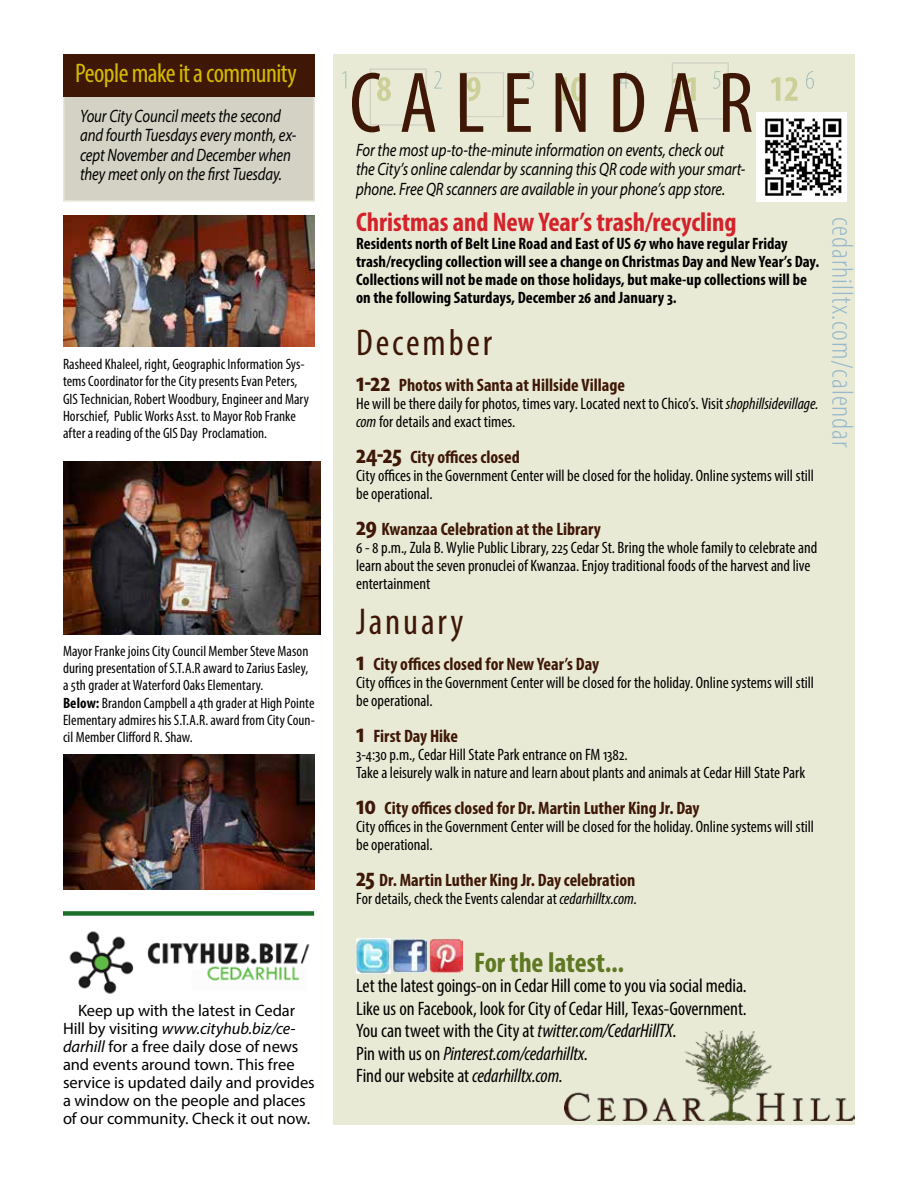
<style>
.page{position:relative;width:918px;height:1188px;background:#fff}
.page>*{position:absolute;margin:0;border:0;box-sizing:border-box;transform-origin:0 0}
.t1{font:condensed 87px "Myriad Pro";letter-spacing:.2em;color:#3e1707}
.t2{font:condensed 37.5px "Myriad Pro";letter-spacing:.075em;color:#3e1707}
.t3{font:300 condensed 30px "Myriad Pro";letter-spacing:.03em;color:#97b9cb}
.t4{font:700 condensed 28.5px "Myriad Pro";color:#5e7824}
.t5{font:700 condensed 27px "Myriad Pro";color:#d3222a}
.t6{font:condensed 27px "Myriad Pro";letter-spacing:-.02em;color:#d5ba00}
.t7{font:condensed 19.5px/22.5px "Myriad Pro";letter-spacing:-.005em;color:#000}
.t8{font:italic 18px/19.5px "Myriad Pro";letter-spacing:-.01em;color:#000;scale:.82 1}
.t9{font:700 condensed 18px "Myriad Pro";color:#3e1707}
.t10{font:condensed 16.5px/18px "Myriad Pro";color:#000}
.t11{font:700 condensed 16.5px/18px "Myriad Pro";letter-spacing:.005em;color:#000}
.t12{font:16.5px/18px "Myriad Pro";letter-spacing:-.005em;color:#000}
.t13{font:condensed 15px/17.2px "Myriad Pro";letter-spacing:.005em;color:#000}
.s1{font-weight:700}
.s2{font-size:27px}
.s3{font-style:italic}
</style>
<div class="page">
<div style="left:63px;top:85px;width:252px;height:117px;background:#d4d2c5;border:2px solid #e8e6d5"></div>
<div style="left:333px;top:54px;width:522px;height:1071px;background:#e9ead5"></div>
<svg style="left:342px;top:71px;width:472px;height:30px"></svg>
<img style="left:356px;top:939px;width:34px;height:34px">
<img style="left:392px;top:939px;width:34px;height:34px">
<img style="left:429px;top:939px;width:34px;height:33px">
<img style="left:757px;top:112px;width:90px;height:90px">
<div style="left:370px;top:68px;width:57px;height:58px;border:2px solid #d4d2c5"></div>
<div style="left:459px;top:72px;width:45px;height:45px;border:1px solid #d4d2c5"></div>
<div style="left:672px;top:62px;width:57px;height:58px;border:2px solid #d4d2c5"></div>
<div style="left:63px;top:54px;width:252px;height:42px;background:#3e1707"></div>
<img style="left:565px;top:1030px;width:290px;height:90px">
<img style="left:69px;top:931px;width:241px;height:63px">
<img style="left:63px;top:216px;width:252px;height:130px">
<img style="left:63px;top:462px;width:257px;height:172px">
<img style="left:63px;top:754px;width:252px;height:135px">
<div style="left:63px;top:911px;width:251px;height:5px;background:#1b6d2a"></div>
<h3 class="t6" style="left:75px;top:57px;width:223px">People make it a community</h3>
<h1 class="t1" style="left:349px;top:51px;width:406px">CALENDAR</h1>
<p class="t8" style="left:80px;top:105px;width:265px">Your City Council meets the second and fourth Tuesdays every month, ex&shy;cept November and December when they meet only on the first Tuesday.</p>
<p class="t8" style="left:356px;top:140px;width:476px">For the most up-to-the-minute information on events, check out the City’s online calendar by scanning this QR code with your smart&shy;phone. Free QR scanners are available in your phone’s app store.</p>
<p class="t13" style="left:63px;top:355px;width:248px">Rasheed Khaleel, right, Geographic Information Sys&shy;tems Coordinator for the City presents Evan Peters, GIS Technician, Robert Woodbury, Engineer and Mary Horschief, Public Works Asst. to Mayor Rob Franke after a reading of the GIS Day Proclamation.</p>
<p class="t13" style="left:63px;top:642px;width:253px">Mayor Franke joins City Council Member Steve Mason during presentation of S.T.A.R award to Zarius Easley, a 5th grader at Waterford Oaks Elementary.<br><span class="s1">Below:</span> Brandon Campbell a 4th grader at High Pointe Elementary admires his S.T.A.R. award from City Coun&shy;cil Member Clifford R. Shaw.</p>
<h3 class="t5" style="left:356px;top:205px;width:382px">Christmas and New Year’s trash/recycling</h3>
<p class="t11" style="left:356px;top:234px;width:465px">Residents north of Belt Line Road and East of US 67 who have regular Friday trash/recycling collection will see a change on Christmas Day and New Year’s Day.<br>Collections will not be made on those holidays, but make-up collections will be on the following Saturdays, December 26 and January 3.</p>
<h2 class="t2" style="left:356px;top:320px;width:138px">December</h2>
<p class="t9" style="left:356px;top:374px;width:270px"><span class="s2">1-22</span> Photos with Santa at Hillside Village</p>
<p class="t10" style="left:356px;top:395px;width:464px">He will be there daily for photos, times vary. Located next to Chico’s. Visit <span class="s3">shophillsidevillage. com</span> for details and exact times.</p>
<p class="t9" style="left:356px;top:446px;width:165px"><span class="s2">24-25</span> City offices closed</p>
<p class="t10" style="left:356px;top:467px;width:460px">City offices in the Government Center will be closed for the holiday. Online systems will still be operational.</p>
<p class="t9" style="left:356px;top:518px;width:246px"><span class="s2">29</span> Kwanzaa Celebration at the Library</p>
<p class="t10" style="left:356px;top:539px;width:463px">6 - 8 p.m., Zula B. Wylie Public Library, 225 Cedar St. Bring the whole family to celebrate and learn about the seven pronuclei of Kwanzaa. Enjoy traditional foods of the harvest and live entertainment</p>
<h2 class="t2" style="left:356px;top:599px;width:109px">January</h2>
<p class="t9" style="left:356px;top:653px;width:244px"><span class="s2">1</span> City offices closed for New Year’s Day</p>
<p class="t10" style="left:356px;top:674px;width:460px">City offices in the Government Center will be closed for the holiday. Online systems will still be operational.</p>
<p class="t9" style="left:356px;top:725px;width:103px"><span class="s2">1</span> First Day Hike</p>
<p class="t10" style="left:356px;top:746px;width:451px">3-4:30 p.m., Cedar Hill State Park entrance on FM 1382.<br>Take a leisurely walk in nature and learn about plants and animals at Cedar Hill State Park</p>
<p class="t9" style="left:356px;top:797px;width:345px"><span class="s2">10</span> City offices closed for Dr. Martin Luther King Jr. Day</p>
<p class="t10" style="left:356px;top:818px;width:460px">City offices in the Government Center will be closed for the holiday. Online systems will still be operational.</p>
<p class="t9" style="left:356px;top:869px;width:281px"><span class="s2">25</span> Dr. Martin Luther King Jr. Day celebration</p>
<p class="t10" style="left:356px;top:890px;width:282px">For details, check the Events calendar at <span class="s3">cedarhilltx.com</span>.</p>
<h3 class="t3" style="left:860px;top:217px;width:232px;rotate:90deg">cedarhilltx.com/calendar</h3>
<p class="t12" style="left:63px;top:1001px;width:253px;text-indent:15px">Keep up with the latest in Cedar Hill by visiting <span class="s3">www.cityhub.biz/ce&shy;darhill</span> for a free daily dose of news and events around town. This free service is updated daily and provides a window on the people and places of our community. Check it out now.</p>
<h3 class="t4" style="left:474px;top:945px;width:152px">For the latest...</h3>
<p class="t7" style="left:356px;top:975px;width:392px">Let the latest goings-on in Cedar Hill come to you via social media.<br>Like us on Facebook, look for City of Cedar Hill, Texas-Government.<br>You can tweet with the City at <span class="s3">twitter.com/CedarHillTX</span>.<br>Pin with us on <span class="s3">Pinterest.com/cedarhilltx</span>.<br>Find our website at <span class="s3">cedarhilltx.com.</span></p>
</div>
